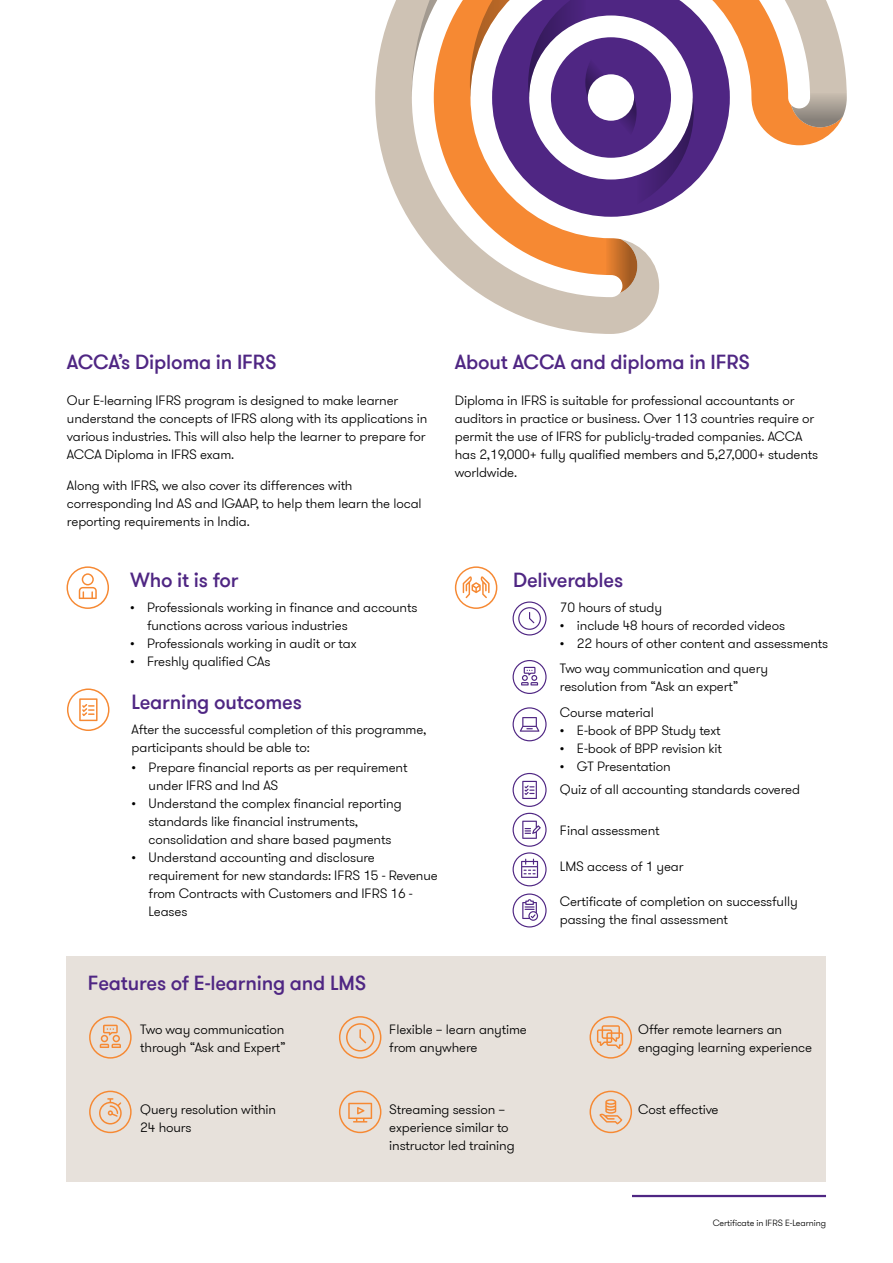
<style>
.page{position:relative;width:893px;height:1263px;background:#fff}
.page>*{position:absolute;margin:0;border:0;box-sizing:border-box;transform-origin:0 0}
.t1{font:500 20.25px "GT Walsheim Pro";letter-spacing:-.01em;color:#4f2683}
.t2{font:300 13.5px/18px "GT Walsheim Pro";letter-spacing:-.01em;color:#000}
.t3{font:300 9px "GT Walsheim Pro";letter-spacing:-.01em;color:#000}
</style>
<div class="page">
<svg style="left:375px;top:0;width:472px;height:334px"></svg>
<svg style="left:602px;top:238px;width:35px;height:55px"></svg>
<svg style="left:791px;top:86px;width:56px;height:41px"></svg>
<svg style="left:694px;top:0;width:36px;height:217px;fill:#4f2683"></svg>
<svg style="left:412px;top:0;width:282px;height:217px"></svg>
<div style="left:67px;top:956px;width:759px;height:226px;background:#e7e1db"></div>
<svg style="left:67px;top:566px;width:42px;height:43px"></svg>
<svg style="left:455px;top:566px;width:42px;height:43px"></svg>
<svg style="left:67px;top:688px;width:42px;height:43px"></svg>
<svg style="left:89px;top:1016px;width:43px;height:43px"></svg>
<svg style="left:513px;top:660px;width:34px;height:34px"></svg>
<svg style="left:589px;top:1091px;width:43px;height:42px"></svg>
<svg style="left:339px;top:1091px;width:42px;height:42px"></svg>
<svg style="left:339px;top:1016px;width:42px;height:43px"></svg>
<svg style="left:513px;top:601px;width:34px;height:34px"></svg>
<svg style="left:589px;top:1016px;width:43px;height:43px"></svg>
<svg style="left:89px;top:1091px;width:43px;height:42px"></svg>
<svg style="left:513px;top:707px;width:34px;height:34px"></svg>
<svg style="left:513px;top:773px;width:34px;height:34px"></svg>
<svg style="left:513px;top:813px;width:34px;height:73px"></svg>
<svg style="left:513px;top:893px;width:34px;height:34px"></svg>
<hr style="left:632px;top:1195px;width:194px;height:2px;background:#4f2683">
<h1 class="t1" style="left:67px;top:349px;width:211px">ACCA’s Diploma in IFRS</h1>
<h1 class="t1" style="left:455px;top:349px;width:297px">About ACCA and diploma in IFRS</h1>
<p class="t2" style="left:455px;top:392px;width:365px">Diploma in IFRS is suitable for professional accountants or auditors in practice or business. Over 113 countries require or permit the use of IFRS for publicly-traded companies. ACCA has 2,19,000+ fully qualified members and 5,27,000+ students worldwide.</p>
<p class="t2" style="left:67px;top:392px;width:362px">Our E-learning IFRS program is designed to make learner understand the concepts of IFRS along with its applications in various industries. This will also help the learner to prepare for ACCA Diploma in IFRS exam.</p>
<p class="t2" style="left:67px;top:476px;width:356px">Along with IFRS, we also cover its differences with corresponding Ind AS and IGAAP, to help them learn the local reporting requirements in India.</p>
<h1 class="t1" style="left:130px;top:567px;width:110px">Who it is for</h1>
<p class="t2" style="left:147px;top:599px;width:272px;text-indent:-17px">• Professionals working in finance and accounts functions across various industries</p>
<p class="t2" style="left:130px;top:635px;width:228px">• Professionals working in audit or tax</p>
<p class="t2" style="left:130px;top:653px;width:142px">• Freshly qualified CAs</p>
<h1 class="t1" style="left:132px;top:689px;width:172px">Learning outcomes</h1>
<p class="t2" style="left:132px;top:721px;width:296px">After the successful completion of this programme, participants should be able to:</p>
<p class="t2" style="left:149px;top:759px;width:260px;text-indent:-17px">• Prepare financial reports as per requirement under IFRS and Ind AS</p>
<p class="t2" style="left:149px;top:795px;width:254px;text-indent:-17px">• Understand the complex financial reporting standards like financial instruments, consolidation and share based payments</p>
<p class="t2" style="left:149px;top:849px;width:291px;text-indent:-17px">• Understand accounting and disclosure requirement for new standards: IFRS 15 - Revenue from Contracts with Customers and IFRS 16 - Leases</p>
<h1 class="t1" style="left:88px;top:970px;width:280px">Features of E-learning and LMS</h1>
<h1 class="t1" style="left:513px;top:567px;width:112px">Deliverables</h1>
<p class="t2" style="left:560px;top:599px;width:104px">70 hours of study</p>
<p class="t2" style="left:560px;top:617px;width:227px">• include 48 hours of recorded videos</p>
<p class="t2" style="left:560px;top:632px;width:270px;line-height:24.3px">• 22 hours of other content and assessments<br>Two way communication and query</p>
<p class="t2" style="left:560px;top:673px;width:180px;line-height:26.7px">resolution from “Ask an expert”<br>Course material</p>
<p class="t2" style="left:560px;top:722px;width:162px">• E-book of BPP Study text</p>
<p class="t2" style="left:560px;top:740px;width:164px">• E-book of BPP revision kit</p>
<p class="t2" style="left:560px;top:755px;width:242px;line-height:22.8px">• GT Presentation<br>Quiz of all accounting standards covered</p>
<p class="t2" style="left:560px;top:822px;width:101px">Final assessment</p>
<p class="t2" style="left:560px;top:857px;width:125px">LMS access of 1 year</p>
<p class="t2" style="left:560px;top:892px;width:239px">Certificate of completion on successfully passing the final assessment</p>
<p class="t2" style="left:140px;top:1020px;width:147px">Two way communication through “Ask and Expert”</p>
<p class="t2" style="left:389px;top:1020px;width:139px">Flexible – learn anytime from anywhere</p>
<p class="t2" style="left:638px;top:1020px;width:175px">Offer remote learners an engaging learning experience</p>
<p class="t2" style="left:140px;top:1101px;width:137px">Query resolution within<br>24 hours</p>
<p class="t2" style="left:389px;top:1101px;width:127px">Streaming session – experience similar to instructor led training</p>
<p class="t2" style="left:638px;top:1101px;width:82px">Cost effective</p>
<p class="t3" style="left:713px;top:1217px;width:115px">Certificate in IFRS E-Learning</p>
</div>
